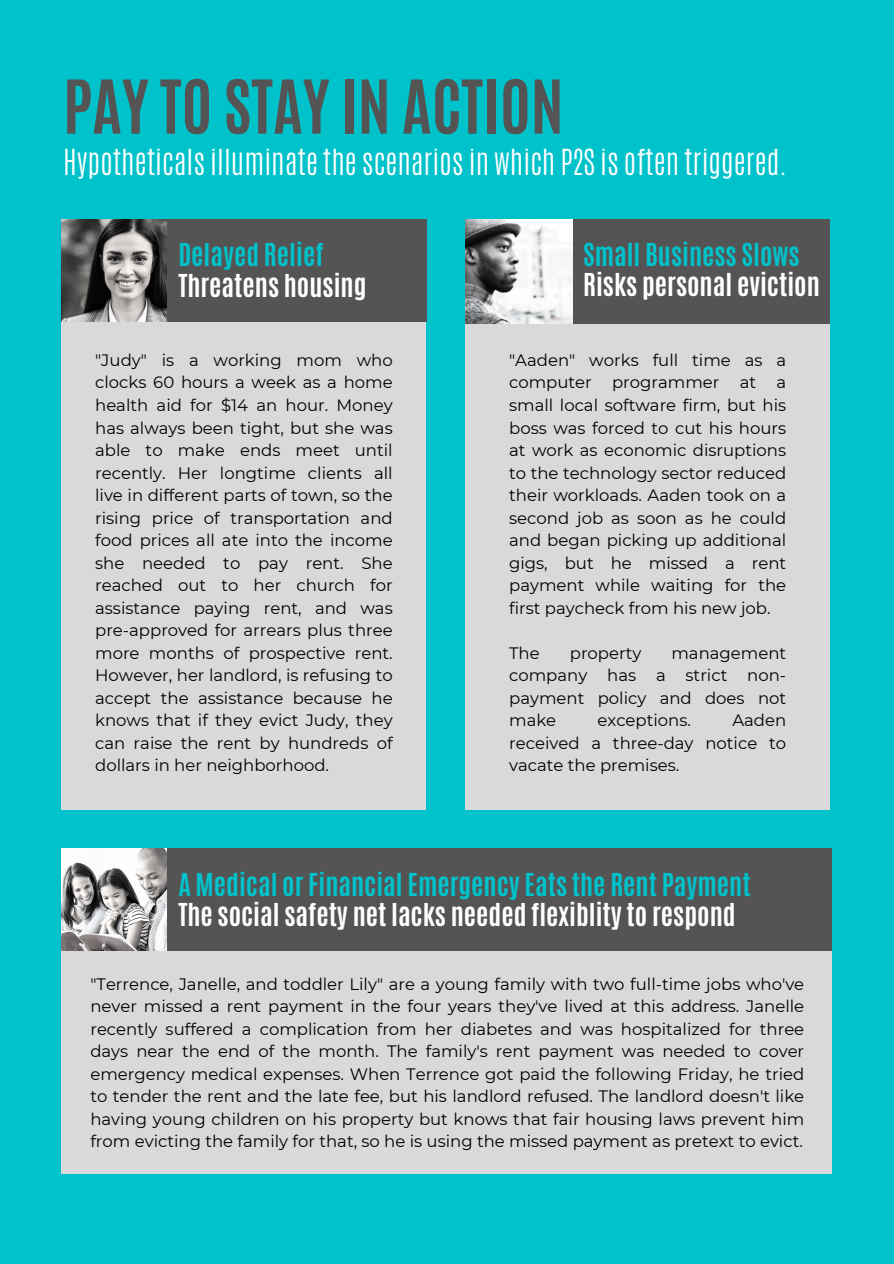
<style>
.page{position:relative;width:894px;height:1264px;background:#fff}
.page>*{position:absolute;margin:0;border:0;box-sizing:border-box;transform-origin:0 0}
.t1{font:700 63px "Antonio";color:#545454}
.t2{font:300 30px "Antonio";color:#fff}
.t3{font:700 26.4px "Antonio";color:#00c2cb}
.t4{font:700 26.4px "Antonio";color:#fefefe}
.t5{font:700 26.4px "Antonio";color:#fff}
.t6{font:16.5px/22.5px "Montserrat";color:#000;text-align:justify}
</style>
<div class="page">
<div style="left:0;top:0;width:893px;height:1263px;background:#00c2cb"></div>
<div style="left:62px;top:219px;width:364px;height:103px;background:#545454"></div>
<div style="left:62px;top:322px;width:364px;height:487px;background:#d9d9d9"></div>
<img style="left:62px;top:219px;width:104px;height:102px">
<div style="left:465px;top:219px;width:364px;height:105px;background:#545454"></div>
<div style="left:465px;top:324px;width:364px;height:485px;background:#d9d9d9"></div>
<img style="left:465px;top:219px;width:107px;height:105px">
<div style="left:62px;top:951px;width:769px;height:223px;background:#d9d9d9"></div>
<div style="left:62px;top:848px;width:769px;height:103px;background:#545454"></div>
<img style="left:62px;top:848px;width:104px;height:102px">
<h1 class="t1" style="left:63px;top:62px;width:502px">PAY TO STAY IN ACTION</h1>
<h2 class="t2" style="left:63px;top:140px;width:725px">Hypotheticals illuminate the scenarios in which P2S is often triggered.</h2>
<h3 class="t3" style="left:178px;top:236px;width:147px">Delayed Relief</h3>
<h3 class="t4" style="left:178px;top:266px;width:189px">Threatens housing</h3>
<p class="t6" style="left:95px;top:349px;width:299px">"Judy" is a working mom who clocks 60 hours a week as a home health aid for $14 an hour. Money has always been tight, but she was able to make ends meet until recently. Her longtime clients all live in different parts of town, so the rising price of transportation and food prices all ate into the income she needed to pay rent. She reached out to her church for assistance paying rent, and was pre-approved for arrears plus three more months of prospective rent.<br>However, her landlord, is refusing to accept the assistance because he knows that if they evict Judy, they can raise the rent by hundreds of dollars in her neighborhood.</p>
<h3 class="t3" style="left:583px;top:236px;width:218px">Small Business Slows</h3>
<h3 class="t5" style="left:583px;top:266px;width:238px">Risks personal eviction</h3>
<p class="t6" style="left:509px;top:349px;width:278px">"Aaden" works full time as a computer programmer at a small local software firm, but his boss was forced to cut his hours at work as economic disruptions to the technology sector reduced their workloads. Aaden took on a second job as soon as he could and began picking up additional gigs, but he missed a rent payment while waiting for the first paycheck from his new job.</p>
<p class="t6" style="left:509px;top:641px;width:32px">The</p>
<p class="t6" style="left:569px;top:641px;width:73px">property</p>
<p class="t6" style="left:509px;top:641px;width:278px;text-indent:162px">management company has a strict non&shy;payment policy and does not make</p>
<p class="t6" style="left:509px;top:709px;width:278px;text-indent:223px">Aaden received a three-day notice to vacate the premises.</p>
<p class="t6" style="left:597px;top:709px;width:95px">exceptions.</p>
<h3 class="t3" style="left:178px;top:865px;width:573px">A Medical or Financial Emergency Eats the Rent Payment</h3>
<h3 class="t4" style="left:178px;top:895px;width:558px">The social safety net lacks needed flexiblity to respond</h3>
<p class="t6" style="left:90px;top:972px;width:715px">"Terrence, Janelle, and toddler Lily" are a young family with two full-time jobs who've never missed a rent payment in the four years they've lived at this address. Janelle recently suffered a complication from her diabetes and was hospitalized for three days near the end of the month. The family's rent payment was needed to cover emergency medical expenses. When Terrence got paid the following Friday, he tried to tender the rent and the late fee, but his landlord refused. The landlord doesn't like having young children on his property but knows that fair housing laws prevent him from evicting the family for that, so he is using the missed payment as pretext to evict.</p>
</div>
